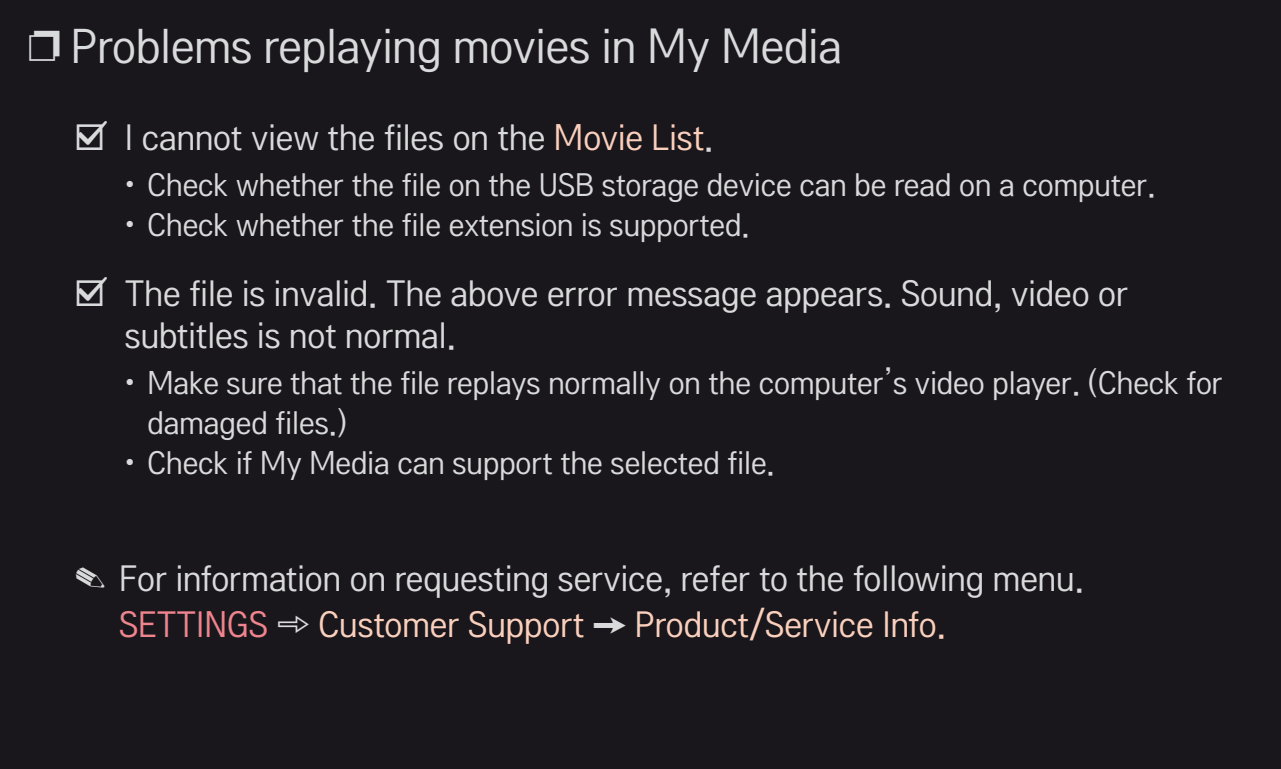
<style>
.page{position:relative;width:1281px;height:769px;background:#fff}
.page>*{position:absolute;margin:0;border:0;box-sizing:border-box;transform-origin:0 0}
.t1{font:300 48px "LG Display";color:#d9dadb}
.t2{font:300 36px/42px "LG Display";color:#d9dadb}
.t3{font:300 32px/40px "LG Display";color:#d9dadb}
.s1{font-size:42px}
.s2{color:#fad0bd}
.s3{color:#ee858e}
</style>
<div class="page">
<div style="left:0;top:0;width:1280px;height:768px;background:#1a171c"></div>
<h1 class="t1" style="left:28px;top:9px;width:815px"><span class="s1">❐</span> Problems replaying movies in My Media</h1>
<p class="t2" style="left:74px;top:113px;width:641px">ꕢ I cannot view the files on the <span class="s2">Movie List</span>.</p>
<p class="t3" style="left:125px;top:162px;width:1031px">• Check whether the file on the USB storage device can be read on a computer.</p>
<p class="t3" style="left:125px;top:202px;width:626px">• Check whether the file extension is supported.</p>
<p class="t2" style="left:125px;top:269px;width:1004px;text-indent:-51px">ꕢ The file is invalid. The above error message appears. Sound, video or subtitles is not normal.</p>
<p class="t3" style="left:147px;top:360px;width:1076px;text-indent:-23px">• Make sure that the file replays normally on the computer’s video player. (Check for damaged files.)</p>
<p class="t3" style="left:125px;top:440px;width:651px">• Check if My Media can support the selected file.</p>
<p class="t2" style="left:119px;top:551px;width:966px;line-height:46px;text-indent:-45px">✎ For information on requesting service, refer to the following menu.<br><span class="s3">SETTINGS</span> ➾ <span class="s2">Customer Support</span> ➙ <span class="s2">Product/Service Info.</span></p>
</div>
